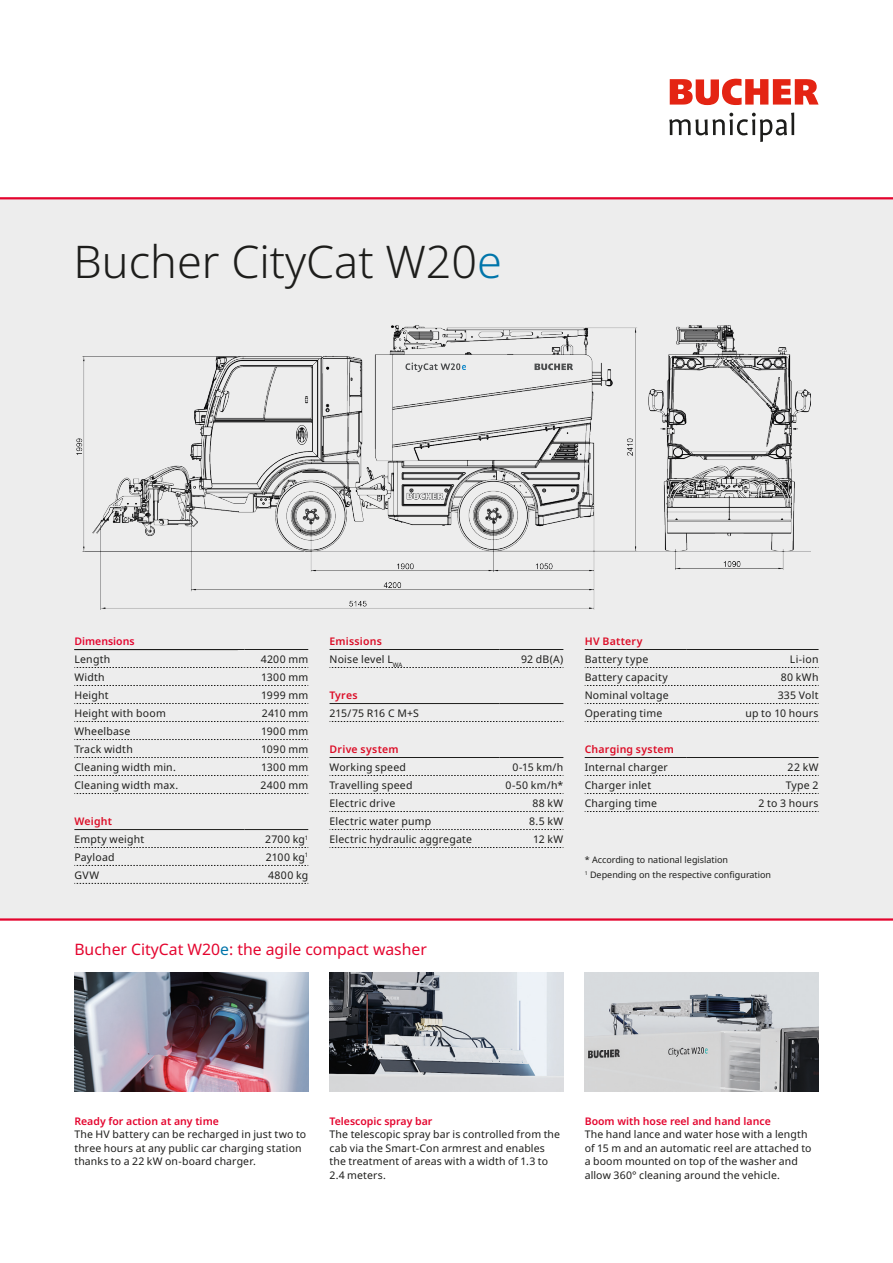
<style>
.page{position:relative;width:893px;height:1263px;background:#fff}
.page>*{position:absolute;margin:0;border:0;box-sizing:border-box;transform-origin:0 0}
.Headline_30_32{font:300 45px "Noto Sans";color:#1d1d1b}
.Headline_small_10_13{font:15.75px "Noto Sans";color:#e4042e}
.Text_7_9pt{font:10.5px/13.5px "Noto Sans";letter-spacing:.015em;color:#1d1d1b}
.LINE_left_7_9pt{font:10.5px "Noto Sans";letter-spacing:.02em;color:#1d1d1b}
.Caption_header_7_10{font:600 10.5px "Noto Sans";color:#e4042e}
.LINE_right_7_9pt{font:10.5px "Noto Sans";letter-spacing:.02em;color:#1d1d1b}
.HEAD_Column_Title_7_9pt_left{font:600 10.5px "Noto Sans";letter-spacing:.02em;color:#dc0c26}
.HEAD_Column_Title_7_9pt_left-2{font:600 10.5px "Noto Sans";color:#e4042e}
.Caption_copy_7_10{font:9px "Noto Sans";color:#1d1d1b}
.s1{color:#0075aa}
.s2{font-weight:600;color:#dc0c26}
</style>
<div class="page">
<div style="left:0;top:199px;width:893px;height:720px;background:#ededed"></div>
<hr style="left:0;top:197px;width:893px;height:2px;background:#e4042e">
<hr style="left:0;top:918px;width:893px;height:3px;background:#e4042e">
<svg style="left:74px;top:667px;width:234px;height:1px"></svg>
<svg style="left:74px;top:685px;width:234px;height:1px"></svg>
<svg style="left:74px;top:703px;width:234px;height:1px"></svg>
<svg style="left:74px;top:721px;width:234px;height:1px"></svg>
<svg style="left:74px;top:739px;width:234px;height:1px"></svg>
<svg style="left:74px;top:757px;width:234px;height:1px"></svg>
<svg style="left:74px;top:775px;width:234px;height:1px"></svg>
<svg style="left:74px;top:793px;width:234px;height:1px"></svg>
<svg style="left:74px;top:847px;width:234px;height:1px"></svg>
<svg style="left:74px;top:865px;width:234px;height:1px"></svg>
<svg style="left:74px;top:883px;width:234px;height:1px"></svg>
<hr style="left:74px;top:649px;width:170px;height:1px;background:#1d1d1b">
<hr style="left:244px;top:649px;width:64px;height:1px;background:#1d1d1b">
<hr style="left:74px;top:829px;width:170px;height:1px;background:#1d1d1b">
<hr style="left:244px;top:829px;width:64px;height:1px;background:#1d1d1b">
<svg style="left:330px;top:667px;width:234px;height:1px"></svg>
<svg style="left:330px;top:721px;width:234px;height:1px"></svg>
<svg style="left:330px;top:775px;width:234px;height:1px"></svg>
<svg style="left:330px;top:793px;width:234px;height:1px"></svg>
<svg style="left:330px;top:811px;width:234px;height:1px"></svg>
<svg style="left:330px;top:829px;width:234px;height:1px"></svg>
<svg style="left:330px;top:847px;width:234px;height:1px"></svg>
<hr style="left:330px;top:649px;width:170px;height:1px;background:#1d1d1b">
<hr style="left:500px;top:649px;width:63px;height:1px;background:#1d1d1b">
<hr style="left:330px;top:703px;width:170px;height:1px;background:#1d1d1b">
<hr style="left:500px;top:703px;width:63px;height:1px;background:#1d1d1b">
<hr style="left:330px;top:757px;width:170px;height:1px;background:#1d1d1b">
<hr style="left:500px;top:757px;width:63px;height:1px;background:#1d1d1b">
<svg style="left:585px;top:667px;width:234px;height:1px"></svg>
<svg style="left:585px;top:685px;width:234px;height:1px"></svg>
<svg style="left:585px;top:703px;width:234px;height:1px"></svg>
<svg style="left:585px;top:721px;width:234px;height:1px"></svg>
<svg style="left:585px;top:775px;width:234px;height:1px"></svg>
<svg style="left:585px;top:793px;width:234px;height:1px"></svg>
<svg style="left:585px;top:811px;width:234px;height:1px"></svg>
<hr style="left:585px;top:649px;width:102px;height:1px;background:#1d1d1b">
<hr style="left:687px;top:649px;width:132px;height:1px;background:#1d1d1b">
<hr style="left:585px;top:757px;width:102px;height:1px;background:#1d1d1b">
<hr style="left:687px;top:757px;width:132px;height:1px;background:#1d1d1b">
<img style="left:76px;top:325px;width:734px;height:285px">
<img style="left:74px;top:973px;width:234px;height:119px">
<img style="left:330px;top:973px;width:233px;height:119px">
<img style="left:585px;top:973px;width:234px;height:119px">
<svg style="left:670px;top:79px;width:149px;height:26px"></svg>
<svg style="left:669px;top:113px;width:125px;height:29px"></svg>
<p class="Headline_30_32" style="left:74px;top:230px;width:430px">Bucher CityCat W20<span class="s1">e</span></p>
<p class="HEAD_Column_Title_7_9pt_left-2" style="left:74px;top:634px;width:62px">Dimensions</p>
<p class="LINE_left_7_9pt" style="left:74px;top:652px;width:37px">Length</p>
<p class="LINE_right_7_9pt" style="left:261px;top:652px;width:49px">4200 mm</p>
<p class="LINE_left_7_9pt" style="left:74px;top:670px;width:32px">Width</p>
<p class="LINE_right_7_9pt" style="left:261px;top:670px;width:49px">1300 mm</p>
<p class="LINE_left_7_9pt" style="left:74px;top:688px;width:36px">Height</p>
<p class="LINE_right_7_9pt" style="left:261px;top:688px;width:48px">1999 mm</p>
<p class="LINE_left_7_9pt" style="left:74px;top:706px;width:93px">Height with boom</p>
<p class="LINE_right_7_9pt" style="left:262px;top:706px;width:48px">2410 mm</p>
<p class="LINE_left_7_9pt" style="left:74px;top:724px;width:58px">Wheelbase</p>
<p class="LINE_right_7_9pt" style="left:261px;top:724px;width:49px">1900 mm</p>
<p class="LINE_left_7_9pt" style="left:74px;top:742px;width:60px">Track width</p>
<p class="LINE_right_7_9pt" style="left:261px;top:742px;width:49px">1090 mm</p>
<p class="LINE_left_7_9pt" style="left:74px;top:760px;width:103px">Cleaning width min.</p>
<p class="LINE_right_7_9pt" style="left:261px;top:760px;width:49px">1300 mm</p>
<p class="LINE_left_7_9pt" style="left:74px;top:778px;width:105px">Cleaning width max.</p>
<p class="LINE_right_7_9pt" style="left:260px;top:778px;width:49px">2400 mm</p>
<p class="HEAD_Column_Title_7_9pt_left" style="left:74px;top:814px;width:39px">Weight</p>
<p class="LINE_left_7_9pt" style="left:74px;top:832px;width:71px">Empty weight</p>
<p class="LINE_right_7_9pt" style="left:265px;top:832px;width:45px">2700 kg<sup>1</sup></p>
<p class="LINE_left_7_9pt" style="left:74px;top:850px;width:42px">Payload</p>
<p class="LINE_right_7_9pt" style="left:266px;top:850px;width:44px">2100 kg<sup>1</sup></p>
<p class="LINE_left_7_9pt" style="left:74px;top:868px;width:26px">GVW</p>
<p class="LINE_right_7_9pt" style="left:268px;top:868px;width:42px">4800 kg</p>
<p class="Text_7_9pt" style="left:330px;top:632px;width:74px;line-height:18px"><span class="s2">Emissions<br></span>Noise level L<sub>WA</sub></p>
<p class="Text_7_9pt" style="left:521px;top:653px;width:44px">92 dB(A)</p>
<p class="HEAD_Column_Title_7_9pt_left" style="left:330px;top:688px;width:30px">Tyres</p>
<p class="Text_7_9pt" style="left:330px;top:707px;width:91px">215/75 R16 C M+S</p>
<p class="HEAD_Column_Title_7_9pt_left" style="left:330px;top:742px;width:71px">Drive system</p>
<p class="Text_7_9pt" style="left:330px;top:761px;width:78px">Working speed</p>
<p class="Text_7_9pt" style="left:512px;top:761px;width:52px">0-15 km/h</p>
<p class="Text_7_9pt" style="left:330px;top:779px;width:85px">Travelling speed</p>
<p class="Text_7_9pt" style="left:505px;top:779px;width:60px">0-50 km/h*</p>
<p class="Text_7_9pt" style="left:330px;top:797px;width:67px">Electric drive</p>
<p class="Text_7_9pt" style="left:532px;top:797px;width:32px">88 kW</p>
<p class="Text_7_9pt" style="left:330px;top:815px;width:103px">Electric water pump</p>
<p class="Text_7_9pt" style="left:529px;top:815px;width:36px">8.5 kW</p>
<p class="Text_7_9pt" style="left:330px;top:833px;width:144px">Electric hydraulic aggregate</p>
<p class="Text_7_9pt" style="left:533px;top:833px;width:32px">12 kW</p>
<p class="HEAD_Column_Title_7_9pt_left" style="left:585px;top:634px;width:59px">HV Battery</p>
<p class="Text_7_9pt" style="left:585px;top:653px;width:65px">Battery type</p>
<p class="Text_7_9pt" style="left:790px;top:653px;width:30px">Li-ion</p>
<p class="Text_7_9pt" style="left:585px;top:671px;width:85px">Battery capacity</p>
<p class="Text_7_9pt" style="left:781px;top:671px;width:39px">80 kWh</p>
<p class="Text_7_9pt" style="left:585px;top:689px;width:85px">Nominal voltage</p>
<p class="Text_7_9pt" style="left:778px;top:689px;width:42px">335 Volt</p>
<p class="Text_7_9pt" style="left:585px;top:707px;width:79px">Operating time</p>
<p class="Text_7_9pt" style="left:745px;top:707px;width:75px">up to 10 hours</p>
<p class="HEAD_Column_Title_7_9pt_left" style="left:585px;top:742px;width:91px">Charging system</p>
<p class="Text_7_9pt" style="left:585px;top:761px;width:85px">Internal charger</p>
<p class="Text_7_9pt" style="left:788px;top:761px;width:32px">22 kW</p>
<p class="Text_7_9pt" style="left:585px;top:779px;width:68px">Charger inlet</p>
<p class="Text_7_9pt" style="left:786px;top:779px;width:34px">Type 2</p>
<p class="Text_7_9pt" style="left:585px;top:797px;width:74px">Charging time</p>
<p class="Text_7_9pt" style="left:758px;top:797px;width:62px">2 to 3 hours</p>
<p class="Caption_copy_7_10" style="left:585px;top:853px;width:145px">* According to national legislation</p>
<p class="Caption_copy_7_10" style="left:585px;top:868px;width:188px"><sup>1</sup> Depending on the respective configuration</p>
<p class="Headline_small_10_13" style="left:74px;top:938px;width:354px">Bucher CityCat W20<span class="s1">e</span>: the agile compact washer</p>
<p class="Caption_header_7_10" style="left:74px;top:1113px;width:146px">Ready for action at any time</p>
<p class="Text_7_9pt" style="left:74px;top:1128px;width:233px">The HV battery can be recharged in just two to three hours at any public car charging station thanks to a 22 kW on-board charger.</p>
<p class="Caption_header_7_10" style="left:330px;top:1113px;width:105px">Telescopic spray bar</p>
<p class="Text_7_9pt" style="left:330px;top:1128px;width:232px">The telescopic spray bar is controlled from the cab via the Smart-Con armrest and enables the treatment of areas with a width of 1.3 to 2.4 meters.</p>
<p class="Caption_header_7_10" style="left:585px;top:1113px;width:188px">Boom with hose reel and hand lance</p>
<p class="Text_7_9pt" style="left:585px;top:1128px;width:228px">The hand lance and water hose with a length of 15 m and an automatic reel are attached to a boom mounted on top of the washer and allow 360° cleaning around the vehicle.</p>
</div>
